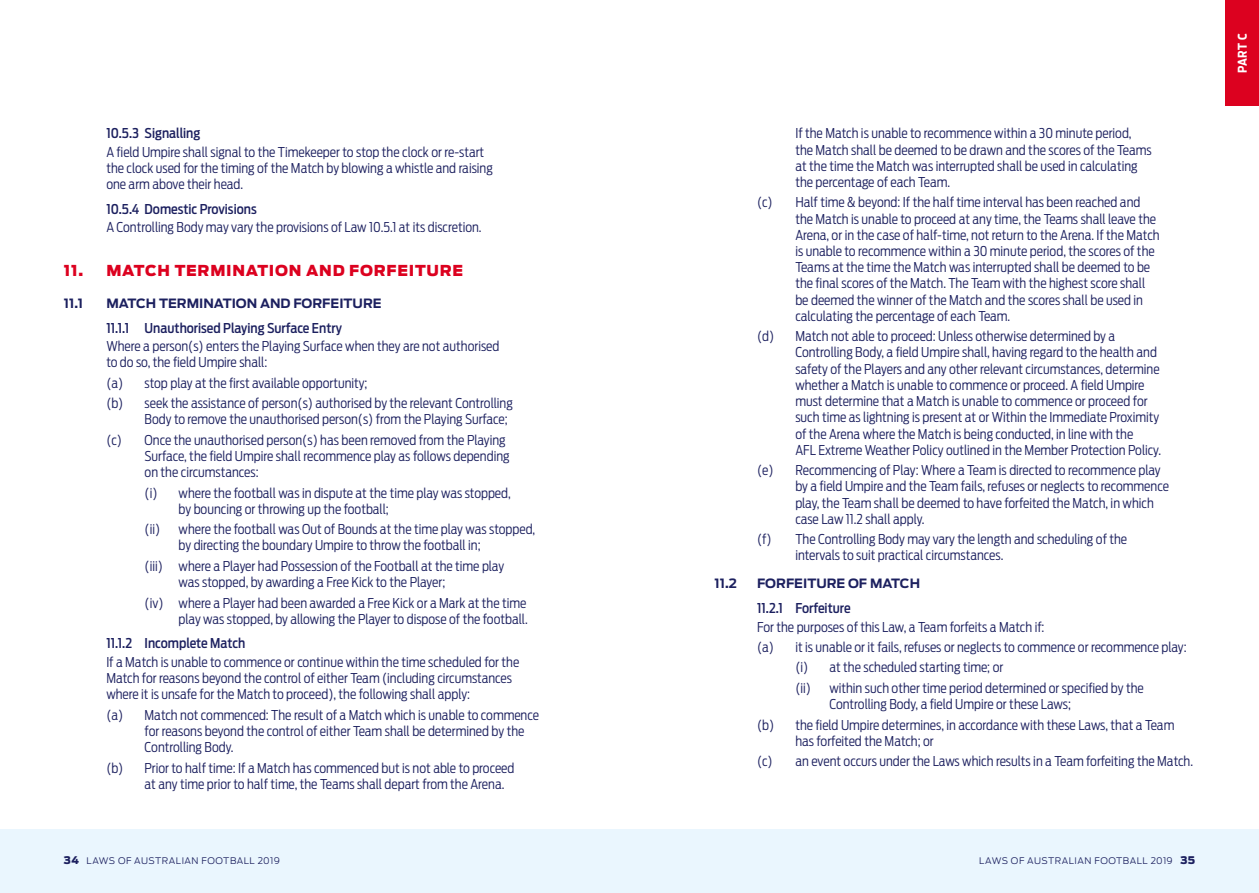
<style>
.page{position:relative;width:1259px;height:893px;background:#fff}
.page>*{position:absolute;margin:0;border:0;box-sizing:border-box;transform-origin:0 0}
._1{font:900 15px "Antenna";letter-spacing:.05em;color:#dc011f}
.a{font:300 13.5px/16.2px "Antenna Cond";color:#1c205f}
.i{font:300 13.5px/16.2px "Antenna Cond";color:#1c205f}
.Body{font:300 13.5px/16.2px "Antenna Cond";color:#1c205f}
._1_1_1{font:500 13.5px "Antenna Cond";color:#1c205f}
._1_1{font:700 12.75px "Antenna";color:#1c205f}
.t1{font:700 12px "Antenna Cond";color:#fff}
.t2{font:300 9px "Antenna";letter-spacing:.055em;color:#1c205f}
.s1{font-weight:900;font-size:10.5px}
</style>
<div class="page">
<div style="left:0;top:829px;width:1259px;height:64px;background:#eaf6fe"></div>
<div style="left:1225px;top:0;width:34px;height:106px;background:#dc011f"></div>
<p class="_1_1_1" style="left:106px;top:125px;width:96px">10.5.3 Signalling</p>
<p class="Body" style="left:106px;top:144px;width:388px">A field Umpire shall signal to the Timekeeper to stop the clock or re-start the clock used for the timing of the Match by blowing a whistle and raising one arm above their head.</p>
<p class="_1_1_1" style="left:106px;top:201px;width:152px">10.5.4 Domestic Provisions</p>
<p class="Body" style="left:106px;top:219px;width:377px">A Controlling Body may vary the provisions of Law 10.5.1 at its discretion.</p>
<p class="_1" style="left:64px;top:261px;width:401px">11. MATCH TERMINATION AND FORFEITURE</p>
<p class="_1_1" style="left:64px;top:296px;width:21px">11.1</p>
<p class="_1_1" style="left:106px;top:296px;width:277px">MATCH TERMINATION AND FORFEITURE</p>
<p class="_1_1_1" style="left:106px;top:320px;width:237px">11.1.1 Unauthorised Playing Surface Entry</p>
<p class="Body" style="left:106px;top:338px;width:394px">Where a person(s) enters the Playing Surface when they are not authorised to do so, the field Umpire shall:</p>
<p class="a" style="left:106px;top:375px;width:263px">(a) stop play at the first available opportunity;</p>
<p class="a" style="left:145px;top:395px;width:370px;text-indent:-38px">(b) seek the assistance of person(s) authorised by the relevant Controlling<br>Body to remove the unauthorised person(s) from the Playing Surface;</p>
<p class="a" style="left:145px;top:432px;width:366px;text-indent:-38px">(c) Once the unauthorised person(s) has been removed from the Playing<br>Surface, the field Umpire shall recommence play as follows depending on the circumstances:</p>
<p class="i" style="left:179px;top:485px;width:334px;text-indent:-34px">(i) where the football was in dispute at the time play was stopped, by bouncing or throwing up the football;</p>
<p class="i" style="left:179px;top:521px;width:358px;text-indent:-34px">(ii) where the football was Out of Bounds at the time play was stopped, by directing the boundary Umpire to throw the football in;</p>
<p class="i" style="left:179px;top:558px;width:327px;text-indent:-34px">(iii) where a Player had Possession of the Football at the time play was stopped, by awarding a Free Kick to the Player;</p>
<p class="i" style="left:145px;top:595px;width:385px;text-align:right">(iv) where a Player had been awarded a Free Kick or a Mark at the time play was stopped, by allowing the Player to dispose of the football.</p>
<p class="_1_1_1" style="left:106px;top:635px;width:141px">11.1.2 Incomplete Match</p>
<p class="Body" style="left:106px;top:654px;width:414px">If a Match is unable to commence or continue within the time scheduled for the<br>Match for reasons beyond the control of either Team (including circumstances where it is unsafe for the Match to proceed), the following shall apply:</p>
<p class="a" style="left:145px;top:707px;width:396px;text-indent:-38px">(a) Match not commenced: The result of a Match which is unable to commence for reasons beyond the control of either Team shall be determined by the<br>Controlling Body.</p>
<p class="a" style="left:145px;top:759px;width:371px;text-indent:-38px">(b) Prior to half time: If a Match has commenced but is not able to proceed at any time prior to half time, the Teams shall depart from the Arena.</p>
<p class="a" style="left:795px;top:125px;width:358px">If the Match is unable to recommence within a 30 minute period, the Match shall be deemed to be drawn and the scores of the Teams at the time the Match was interrupted shall be used in calculating the percentage of each Team.</p>
<p class="a" style="left:795px;top:194px;width:366px;text-indent:-38px">(c) Half time &amp; beyond: If the half time interval has been reached and the Match is unable to proceed at any time, the Teams shall leave the Arena, or in the case of half-time, not return to the Arena. If the Match is unable to recommence within a 30 minute period, the scores of the Teams at the time the Match was interrupted shall be deemed to be the final scores of the Match. The Team with the highest score shall be deemed the winner of the Match and the scores shall be used in calculating the percentage of each Team.</p>
<p class="a" style="left:795px;top:328px;width:367px;text-indent:-38px">(d) Match not able to proceed: Unless otherwise determined by a Controlling Body, a field Umpire shall, having regard to the health and safety of the Players and any other relevant circumstances, determine whether a Match is unable to commence or proceed. A field Umpire must determine that a Match is unable to commence or proceed for such time as lightning is present at or Within the Immediate Proximity of the Arena where the Match is being conducted, in line with the<br>AFL Extreme Weather Policy outlined in the Member Protection Policy.</p>
<p class="a" style="left:795px;top:462px;width:375px;text-indent:-38px">(e) Recommencing of Play: Where a Team is directed to recommence play by a field Umpire and the Team fails, refuses or neglects to recommence play, the Team shall be deemed to have forfeited the Match, in which case Law 11.2 shall apply.</p>
<p class="a" style="left:795px;top:531px;width:333px;text-indent:-38px">(f) The Controlling Body may vary the length and scheduling of the intervals to suit practical circumstances.</p>
<p class="_1_1" style="left:714px;top:576px;width:24px">11.2</p>
<p class="_1_1" style="left:757px;top:576px;width:164px">FORFEITURE OF MATCH</p>
<p class="_1_1_1" style="left:757px;top:600px;width:95px">11.2.1 Forfeiture</p>
<p class="Body" style="left:757px;top:618px;width:289px">For the purposes of this Law, a Team forfeits a Match if:</p>
<p class="a" style="left:757px;top:639px;width:431px">(a) it is unable or it fails, refuses or neglects to commence or recommence play:</p>
<p class="i" style="left:795px;top:659px;width:209px">(i) at the scheduled starting time; or</p>
<p class="i" style="left:829px;top:680px;width:316px;text-indent:-34px">(ii) within such other time period determined or specified by the<br>Controlling Body, a field Umpire or these Laws;</p>
<p class="a" style="left:795px;top:716px;width:380px;text-indent:-38px">(b) the field Umpire determines, in accordance with these Laws, that a Team has forfeited the Match; or</p>
<p class="a" style="left:757px;top:753px;width:437px">(c) an event occurs under the Laws which results in a Team forfeiting the Match.</p>
<p class="t2" style="left:64px;top:856px;width:218px"><span class="s1">34</span> LAWS OF AUSTRALIAN FOOTBALL 2019</p>
<p class="t2" style="left:979px;top:856px;width:217px">LAWS OF AUSTRALIAN FOOTBALL 2019 <span class="s1">35</span></p>
<p class="t1" style="left:1235px;top:73px;width:41px;rotate:-90deg">PART C</p>
</div>
